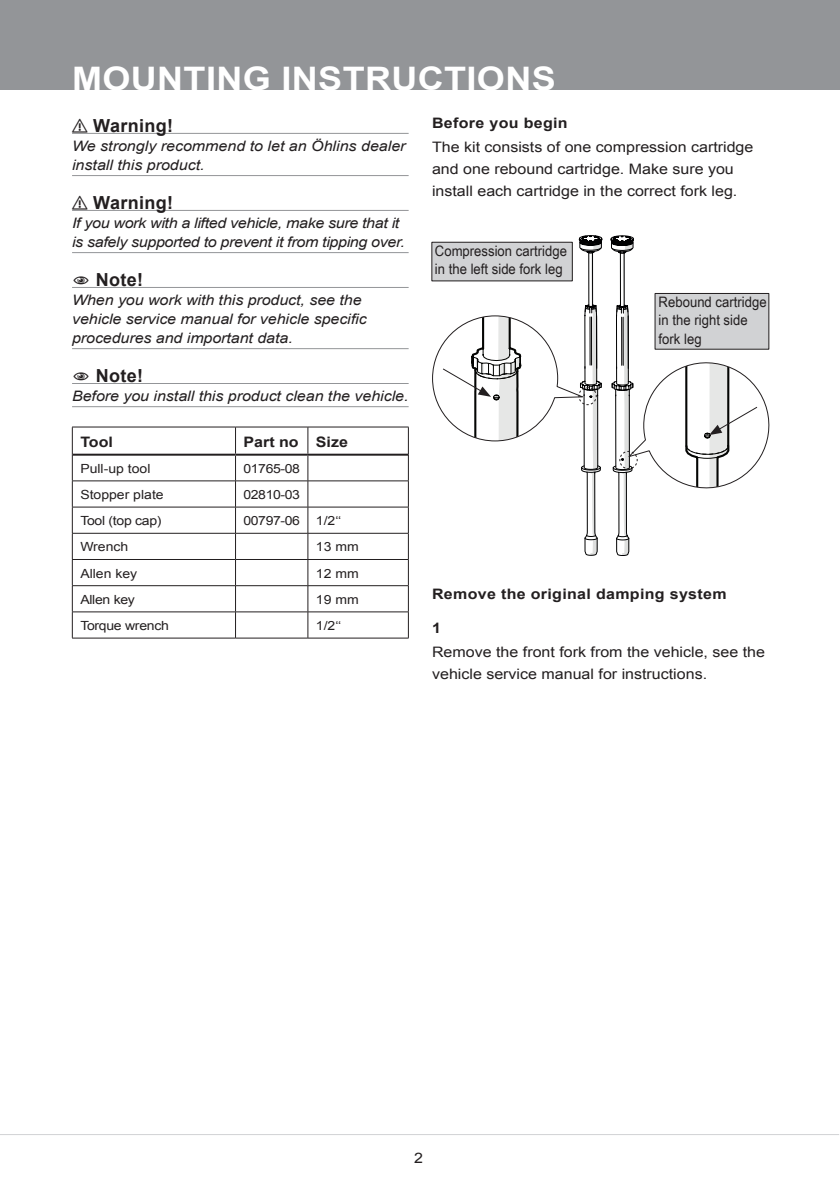
<style>
.page{position:relative;width:840px;height:1191px;background:#fff}
.page>*{position:absolute;margin:0;border:0;box-sizing:border-box;transform-origin:0 0}
.t1{font:700 32.4px "Arial";letter-spacing:.01em;color:#fff;scale:1.11 1}
.t2{font:700 18px "Arial";color:#231f20}
._9_Body_Type_Italic{font:italic 14.4px/19px "Arial";letter-spacing:-.005em;color:#231f20;scale:1.11 1}
._6_Body_type{font:14.4px/22px "Arial";color:#231f20;scale:1.11 1}
._11_Figure_Text{font:14.4px/18px "Arial Narrow";color:#231f20;scale:1.11 1}
._7_Body_type_StepNo{font:700 14.4px "Arial";letter-spacing:.02em;color:#231f20;scale:1.11 1}
._6_Body_type-2{font:700 14.4px "Arial";color:#231f20;scale:1.11 1}
._6_Body_type-3{font:12.6px "Arial";letter-spacing:-.02em;color:#231f20;scale:1.11 1}
._6_Body_type-4{font:12.6px "Arial";color:#231f20;scale:1.11 1}
</style>
<div class="page">
<div style="left:0;top:0;width:839px;height:90px;background:#939598"></div>
<hr style="left:0;top:1134px;width:838px;height:1px;background:#d1d2d4">
<hr style="left:72px;top:427px;width:163px;height:1px;background:#231f20">
<hr style="left:235px;top:427px;width:73px;height:1px;background:#231f20">
<hr style="left:308px;top:427px;width:100px;height:1px;background:#231f20">
<hr style="left:72px;top:480px;width:163px;height:1px;background:#231f20">
<hr style="left:235px;top:480px;width:73px;height:1px;background:#231f20">
<hr style="left:308px;top:480px;width:100px;height:1px;background:#231f20">
<hr style="left:72px;top:507px;width:163px;height:1px;background:#231f20">
<hr style="left:235px;top:507px;width:73px;height:1px;background:#231f20">
<hr style="left:308px;top:507px;width:100px;height:1px;background:#231f20">
<hr style="left:72px;top:533px;width:163px;height:1px;background:#231f20">
<hr style="left:235px;top:533px;width:73px;height:1px;background:#231f20">
<hr style="left:308px;top:533px;width:100px;height:1px;background:#231f20">
<hr style="left:72px;top:559px;width:163px;height:1px;background:#231f20">
<hr style="left:235px;top:559px;width:73px;height:1px;background:#231f20">
<hr style="left:308px;top:559px;width:100px;height:1px;background:#231f20">
<hr style="left:72px;top:585px;width:163px;height:1px;background:#231f20">
<hr style="left:235px;top:585px;width:73px;height:1px;background:#231f20">
<hr style="left:308px;top:585px;width:100px;height:1px;background:#231f20">
<hr style="left:72px;top:611px;width:163px;height:1px;background:#231f20">
<svg style="left:72px;top:427px;width:1px;height:211px"></svg>
<hr style="left:235px;top:611px;width:73px;height:1px;background:#231f20">
<svg style="left:235px;top:427px;width:1px;height:211px"></svg>
<hr style="left:308px;top:611px;width:100px;height:1px;background:#231f20">
<svg style="left:307px;top:427px;width:1px;height:211px"></svg>
<svg style="left:408px;top:427px;width:1px;height:211px"></svg>
<hr style="left:72px;top:638px;width:163px;height:1px;background:#231f20">
<hr style="left:235px;top:638px;width:73px;height:1px;background:#231f20">
<hr style="left:308px;top:638px;width:100px;height:1px;background:#231f20">
<hr style="left:72px;top:454px;width:163px;height:2px;background:#231f20">
<hr style="left:235px;top:454px;width:73px;height:2px;background:#231f20">
<hr style="left:308px;top:454px;width:100px;height:2px;background:#231f20">
<hr style="left:72px;top:133px;width:336px;height:1px;background:#939598">
<hr style="left:72px;top:175px;width:336px;height:1px;background:#939598">
<hr style="left:72px;top:210px;width:336px;height:1px;background:#939598">
<hr style="left:72px;top:252px;width:336px;height:1px;background:#939598">
<hr style="left:72px;top:287px;width:336px;height:1px;background:#939598">
<hr style="left:72px;top:348px;width:336px;height:1px;background:#939598">
<hr style="left:72px;top:383px;width:336px;height:1px;background:#939598">
<hr style="left:72px;top:406px;width:336px;height:1px;background:#939598">
<svg style="left:431px;top:235px;width:171px;height:321px"></svg>
<svg style="left:610px;top:235px;width:160px;height:321px"></svg>
<h1 class="t1" style="left:72px;top:57px;width:437px">MOUNTING INSTRUCTIONS</h1>
<p class="t2" style="left:72px;top:113px;width:47px">⚠ Warning!</p>
<p class="_9_Body_Type_Italic" style="left:72px;top:136px;width:302px">We strongly recommend to let an Öhlins dealer install this product.</p>
<p class="t2" style="left:72px;top:190px;width:47px">⚠ Warning!</p>
<p class="_9_Body_Type_Italic" style="left:72px;top:213px;width:301px">If you work with a lifted vehicle, make sure that it is safely supported to prevent it from tipping over.</p>
<p class="t2" style="left:109px;top:267px;width:36px">Not e!</p>
<p class="_9_Body_Type_Italic" style="left:72px;top:290px;width:267px">When you work with this product, see the vehicle service manual for vehicle specific procedures and important data.</p>
<p class="t2" style="left:109px;top:363px;width:36px">Not e!</p>
<p class="_9_Body_Type_Italic" style="left:72px;top:386px;width:304px">Before you install this product clean the vehicle.</p>
<p class="_6_Body_type-2" style="left:80px;top:432px;width:31px">Tool</p>
<p class="_6_Body_type-2" style="left:243px;top:432px;width:51px">Part no</p>
<p class="_6_Body_type-2" style="left:316px;top:432px;width:30px">Size</p>
<p class="_6_Body_type-4" style="left:80px;top:460px;width:65px">Pull-up tool</p>
<p class="_6_Body_type-3" style="left:243px;top:460px;width:52px">01765-08</p>
<p class="_6_Body_type-4" style="left:80px;top:486px;width:77px">Stopper plate</p>
<p class="_6_Body_type-3" style="left:243px;top:486px;width:52px">02810-03</p>
<p class="_6_Body_type-3" style="left:80px;top:512px;width:75px">Tool (top cap)</p>
<p class="_6_Body_type-3" style="left:243px;top:512px;width:52px">00797-06</p>
<p class="_6_Body_type-3" style="left:316px;top:512px;width:24px">1/2‘‘</p>
<p class="_6_Body_type-3" style="left:80px;top:539px;width:45px">Wrench</p>
<p class="_6_Body_type-3" style="left:316px;top:539px;width:40px">13 mm</p>
<p class="_6_Body_type-4" style="left:80px;top:565px;width:53px">Allen key</p>
<p class="_6_Body_type-3" style="left:316px;top:565px;width:40px">12 mm</p>
<p class="_6_Body_type-3" style="left:80px;top:591px;width:51px">Allen key</p>
<p class="_6_Body_type-3" style="left:316px;top:591px;width:40px">19 mm</p>
<p class="_6_Body_type-3" style="left:80px;top:617px;width:81px">Torque wrench</p>
<p class="_6_Body_type-3" style="left:316px;top:617px;width:24px">1/2‘‘</p>
<p class="_7_Body_type_StepNo" style="left:432px;top:113px;width:124px">Before you begin</p>
<p class="_6_Body_type" style="left:432px;top:136px;width:291px">The kit consists of one compression cartridge and one rebound cartridge. Make sure you install each cartridge in the correct fork leg.</p>
<p class="_11_Figure_Text" style="left:434px;top:241px;width:120px">Compression cartridge</p>
<p class="_11_Figure_Text" style="left:434px;top:259px;width:116px">in the left side fork leg</p>
<p class="_11_Figure_Text" style="left:658px;top:293px;width:99px">Rebound cartridge</p>
<p class="_11_Figure_Text" style="left:658px;top:311px;width:82px">in the right side fork leg</p>
<p class="_7_Body_type_StepNo" style="left:432px;top:585px;width:267px">Remove the original damping system</p>
<p class="_7_Body_type_StepNo" style="left:432px;top:618px;width:10px">1</p>
<p class="_6_Body_type" style="left:432px;top:641px;width:301px">Remove the front fork from the vehicle, see the vehicle service manual for instructions.</p>
<p class="_6_Body_type" style="left:414px;top:1147px;width:10px">2</p>
</div>
